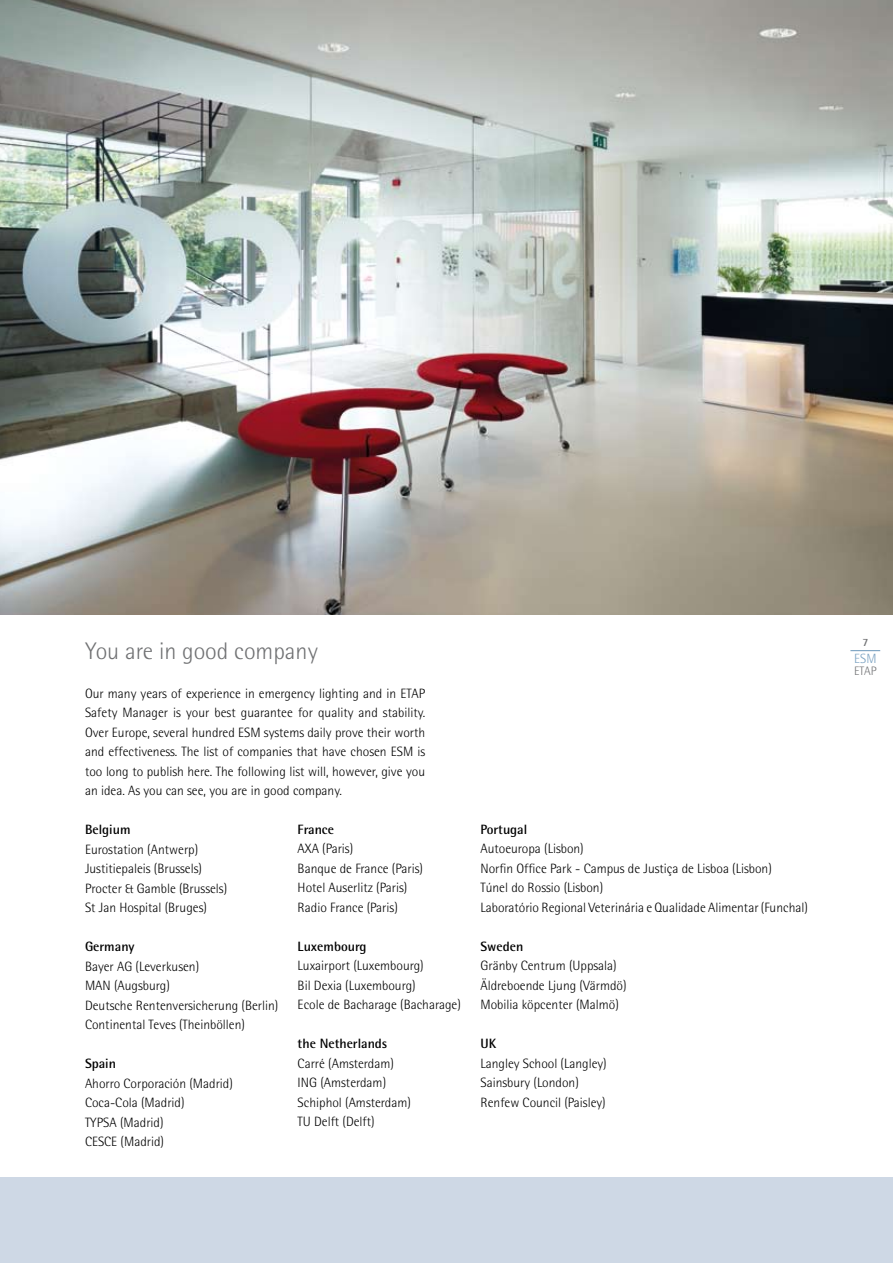
<style>
.page{position:relative;width:893px;height:1263px;background:#fff}
.page>*{position:absolute;margin:0;border:0;box-sizing:border-box;transform-origin:0 0}
.t1{font:300 24px "Rotis Semi Sans";color:#707173}
.t2{font:300 13.5px/19.5px "Rotis Semi Sans";color:#000}
.t3{font:700 13.5px "Rotis Semi Sans";color:#000}
.t4{font:300 13.35px "Rotis Semi Sans";color:#7aa1c1}
.t5{font:300 12.3px "Rotis Semi Sans";color:#707173}
.t6{font:700 11.1px "Rotis Semi Sans";color:#707173}
</style>
<div class="page">
<hr style="left:850px;top:650px;width:30px;height:1px;background:#7aa1c1">
<div style="left:0;top:1178px;width:893px;height:85px;background:#ced8e5"></div>
<img style="left:0;top:0;width:893px;height:614px">
<h1 class="t1" style="left:85px;top:637px;width:234px">You are in good company</h1>
<p class="t2" style="left:85px;top:683px;width:342px;text-align:justify">Our many years of experience in emergency lighting and in ETAP Safety Manager is your best guarantee for quality and stability.<br>Over Europe, several hundred ESM systems daily prove their worth and effectiveness. The list of companies that have chosen ESM is too long to publish here. The following list will, however, give you an idea. As you can see, you are in good company.</p>
<p class="t3" style="left:85px;top:821px;width:47px">Belgium</p>
<p class="t2" style="left:85px;top:839px;width:144px">Eurostation (Antwerp)<br>Justitiepaleis (Brussels)<br>Procter &amp; Gamble (Brussels)<br>St Jan Hospital (Bruges)</p>
<p class="t3" style="left:85px;top:938px;width:51px">Germany</p>
<p class="t2" style="left:85px;top:956px;width:195px">Bayer AG (Leverkusen)<br>MAN (Augsburg)<br>Deutsche Rentenversicherung (Berlin)<br>Continental Teves (Theinböllen)</p>
<p class="t3" style="left:85px;top:1055px;width:33px">Spain</p>
<p class="t2" style="left:85px;top:1073px;width:149px">Ahorro Corporación (Madrid)<br>Coca-Cola (Madrid)<br>TYPSA (Madrid)<br>CESCE (Madrid)</p>
<p class="t3" style="left:298px;top:821px;width:38px">France</p>
<p class="t2" style="left:298px;top:839px;width:127px">AXA (Paris)<br>Banque de France (Paris)<br>Hotel Auserlitz (Paris)<br>Radio France (Paris)</p>
<p class="t3" style="left:298px;top:938px;width:70px">Luxembourg</p>
<p class="t2" style="left:298px;top:956px;width:165px">Luxairport (Luxembourg)<br>Bil Dexia (Luxembourg)<br>Ecole de Bacharage (Bacharage)</p>
<p class="t3" style="left:298px;top:1035px;width:91px">the Netherlands</p>
<p class="t2" style="left:298px;top:1053px;width:115px">Carré (Amsterdam)<br>ING (Amsterdam)<br>Schiphol (Amsterdam)<br>TU Delft (Delft)</p>
<p class="t3" style="left:480px;top:821px;width:48px">Portugal</p>
<p class="t2" style="left:480px;top:839px;width:329px">Autoeuropa (Lisbon)<br>Norfin Office Park - Campus de Justiça de Lisboa (Lisbon)<br>Túnel do Rossio (Lisbon)<br>Laboratório Regional Veterinária e Qualidade Alimentar (Funchal)</p>
<p class="t3" style="left:480px;top:938px;width:44px">Sweden</p>
<p class="t2" style="left:480px;top:956px;width:148px">Gränby Centrum (Uppsala)<br>Äldreboende Ljung (Värmdö)<br>Mobilia köpcenter (Malmö)</p>
<p class="t3" style="left:480px;top:1035px;width:17px">UK</p>
<p class="t2" style="left:480px;top:1053px;width:128px">Langley School (Langley)<br>Sainsbury (London)<br>Renfew Council (Paisley)</p>
<p class="t6" style="left:862px;top:636px;width:7px">7</p>
<p class="t4" style="left:854px;top:651px;width:24px">ESM</p>
<p class="t5" style="left:854px;top:664px;width:24px">ETAP</p>
</div>
